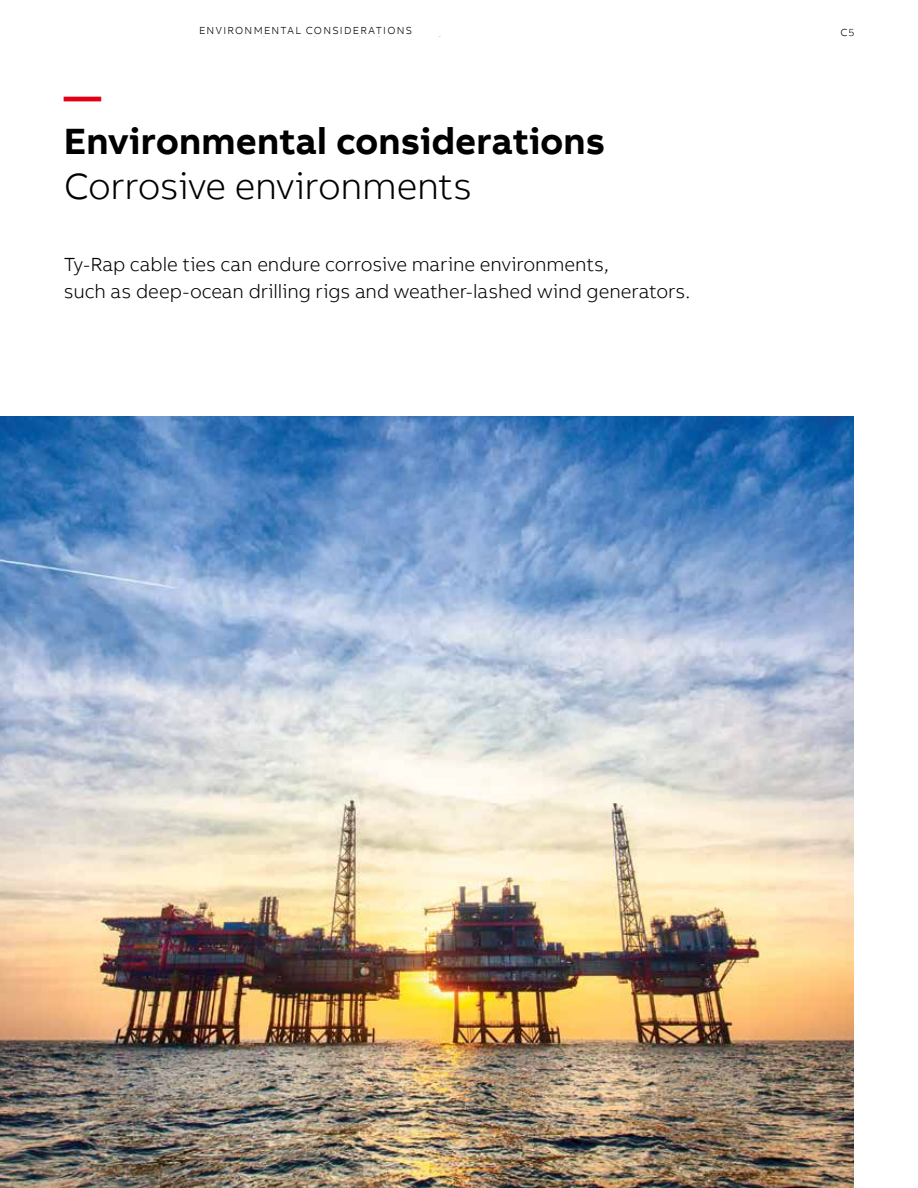
<style>
.page{position:relative;width:918px;height:1188px;background:#fff}
.page>*{position:absolute;margin:0;border:0;box-sizing:border-box;transform-origin:0 0}
.t1{font:700 37.5px "AB Bvoice";color:#000}
.t2{font:300 37.5px "AB Bvoice";letter-spacing:-.01em;color:#000}
.t3{font:700 37.5px "AB Bvoice";color:#e30015}
.t4{font:300 19.5px/27px "AB Bvoice";letter-spacing:-.005em;color:#000}
.t5{font:300 10.5px "AB Bvoice";letter-spacing:.12em;color:#000}
</style>
<div class="page">
<img style="left:0;top:416px;width:853px;height:772px">
<p class="t5" style="left:199px;top:25px;width:215px">ENVIRONMENTAL CONSIDERATIONS</p>
<p class="t5" style="left:199px;top:26px;width:245px">TY-RAP HIGH PERFORMANCE CABLE TIES</p>
<p class="t5" style="left:840px;top:26px;width:15px">C5</p>
<h1 class="t3" style="left:64px;top:72px;width:39px">—</h1>
<h1 class="t1" style="left:64px;top:117px;width:543px">Environmental considerations</h1>
<h1 class="t2" style="left:64px;top:164px;width:410px">Corrosive environments</h1>
<p class="t4" style="left:64px;top:251px;width:628px">Ty-Rap cable ties can endure corrosive marine environments,<br>such as deep-ocean drilling rigs and weather-lashed wind generators.</p>
</div>
